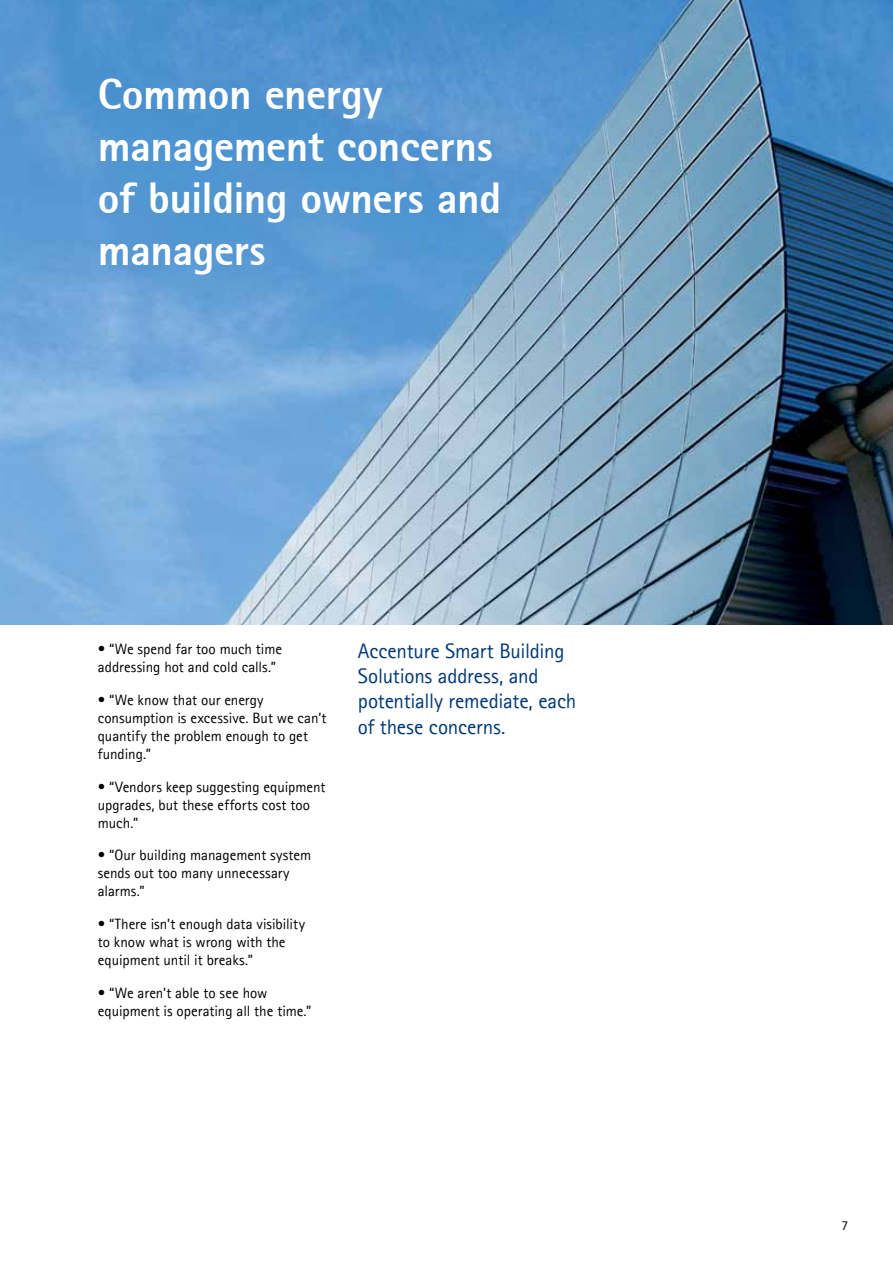
<style>
.page{position:relative;width:893px;height:1263px;background:#fff}
.page>*{position:absolute;margin:0;border:0;box-sizing:border-box;transform-origin:0 0}
.t1{font:43.5px/52.2px "Agfa Rotis Sans Serif Ex Bd";letter-spacing:-.01em;color:#fff}
.t2{font:21px/25.2px "Agfa Rotis Sans Serif";letter-spacing:-.01em;color:#003976}
.t3{font:15px/18px "Agfa Rotis Sans Serif";color:#000}
.t4{font:13.5px "Agfa Rotis Sans Serif";color:#000}
</style>
<div class="page">
<img style="left:0;top:0;width:893px;height:624px">
<h1 class="t1" style="left:98px;top:67px;width:405px">Common energy management concerns of building owners and managers</h1>
<p class="t3" style="left:98px;top:639px;width:186px">• “We spend far too much time addressing hot and cold calls.”</p>
<p class="t3" style="left:98px;top:690px;width:230px">• “We know that our energy consumption is excessive. But we can’t quantify the problem enough to get funding.”</p>
<p class="t3" style="left:98px;top:777px;width:229px">• “Vendors keep suggesting equipment upgrades, but these efforts cost too much.”</p>
<p class="t3" style="left:98px;top:846px;width:215px">• “Our building management system sends out too many unnecessary alarms.”</p>
<p class="t3" style="left:98px;top:915px;width:209px">• “There isn’t enough data visibility to know what is wrong with the equipment until it breaks.”</p>
<p class="t3" style="left:98px;top:984px;width:215px">• “We aren’t able to see how equipment is operating all the time.”</p>
<h2 class="t2" style="left:358px;top:638px;width:220px">Accenture Smart Building<br>Solutions address, and potentially remediate, each of these concerns.</h2>
<p class="t4" style="left:842px;top:1217px;width:8px">7</p>
</div>
